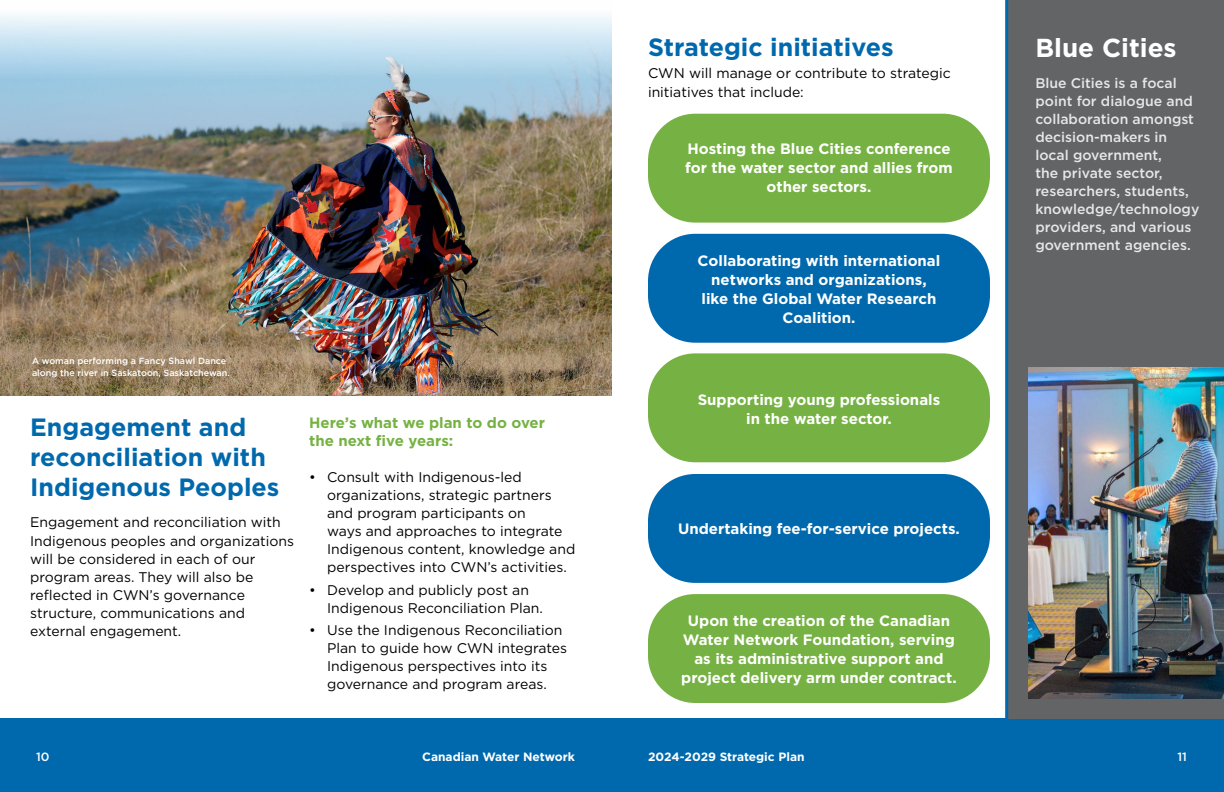
<style>
.page{position:relative;width:1224px;height:792px;background:#fff}
.page>*{position:absolute;margin:0;border:0;box-sizing:border-box;transform-origin:0 0}
.t1{font:700 26px "Gotham";color:#fff}
.t2{font:700 25px/30px "Gotham";color:#0069ad}
.t3{font:700 15px/19px "Gotham";color:#fff;text-align:center}
.t4{font:700 15px/18px "Gotham";color:#76b243}
.t5{font:14px/18px "Gotham";color:#000}
.t6{font:500 14px/18px "Gotham";color:#e6e7e8}
.t7{font:700 12px "Gotham";color:#fff}
.t8{font:500 12px "Gotham";color:#fff}
.t9{font:500 9px/12px "Gotham";color:#fff}
</style>
<div class="page">
<div style="left:0;top:718px;width:612px;height:74px;background:#0069ad"></div>
<div style="left:612px;top:718px;width:612px;height:74px;background:#0069ad"></div>
<div style="left:1007px;top:0;width:217px;height:718px;background:#636466"></div>
<img style="left:0;top:15px;width:612px;height:381px">
<div style="left:648px;top:114px;width:342px;height:109px;background:#76b243;border-radius:47px"></div>
<div style="left:648px;top:234px;width:342px;height:109px;background:#0069ad;border-radius:47px"></div>
<div style="left:648px;top:353px;width:342px;height:109px;background:#76b243;border-radius:47px"></div>
<div style="left:648px;top:474px;width:342px;height:109px;background:#0069ad;border-radius:47px"></div>
<div style="left:648px;top:594px;width:342px;height:109px;background:#76b243;border-radius:47px"></div>
<img style="left:1028px;top:367px;width:196px;height:331px">
<hr style="left:1005px;top:0;width:3px;height:720px;background:#0069ad">
<p class="t9" style="left:32px;top:354px;width:199px">A woman performing a Fancy Shawl Dance along the river in Saskatoon, Saskatchewan.</p>
<h2 class="t2" style="left:30px;top:412px;width:251px">Engagement and reconciliation with<br>Indigenous Peoples</h2>
<p class="t5" style="left:30px;top:513px;width:265px">Engagement and reconciliation with<br>Indigenous peoples and organizations will be considered in each of our program areas. They will also be reflected in CWN’s governance structure, communications and external engagement.</p>
<p class="t4" style="left:309px;top:414px;width:237px">Here’s what we plan to do over the next five years:</p>
<p class="t5" style="left:327px;top:468px;width:250px;text-indent:-18px">• Consult with Indigenous-led organizations, strategic partners and program participants on<br>ways and approaches to integrate Indigenous content, knowledge and perspectives into CWN’s activities.</p>
<p class="t5" style="left:327px;top:580px;width:217px;text-indent:-18px">• Develop and publicly post an<br>Indigenous Reconciliation Plan.</p>
<p class="t5" style="left:327px;top:621px;width:242px;text-indent:-18px">• Use the Indigenous Reconciliation Plan to guide how CWN integrates Indigenous perspectives into its governance and program areas.</p>
<h2 class="t2" style="left:648px;top:32px;width:247px">Strategic initiatives</h2>
<p class="t5" style="left:648px;top:64px;width:304px">CWN will manage or contribute to strategic initiatives that include:</p>
<p class="t3" style="left:685px;top:139px;width:269px">Hosting the Blue Cities conference for the water sector and allies from other sectors.</p>
<p class="t3" style="left:698px;top:251px;width:244px">Collaborating with international networks and organizations, like the Global Water Research<br>Coalition.</p>
<p class="t3" style="left:698px;top:390px;width:244px">Supporting young professionals in the water sector.</p>
<p class="t3" style="left:678px;top:520px;width:283px">Undertaking fee-for-service projects.</p>
<p class="t3" style="left:681px;top:611px;width:277px">Upon the creation of the Canadian Water Network Foundation, serving as its administrative support and project delivery arm under contract.</p>
<h1 class="t1" style="left:1035px;top:30px;width:143px">Blue Cities</h1>
<p class="t6" style="left:1035px;top:74px;width:165px">Blue Cities is a focal point for dialogue and collaboration amongst decision-makers in local government,<br>the private sector, researchers, students, knowledge/technology providers, and various government agencies.</p>
<p class="t8" style="left:36px;top:749px;width:15px">10</p>
<p class="t7" style="left:422px;top:749px;width:154px">Canadian Water Network</p>
<p class="t7" style="left:648px;top:749px;width:158px">2024-2029 Strategic Plan</p>
<p class="t8" style="left:1178px;top:749px;width:11px">11</p>
</div>
